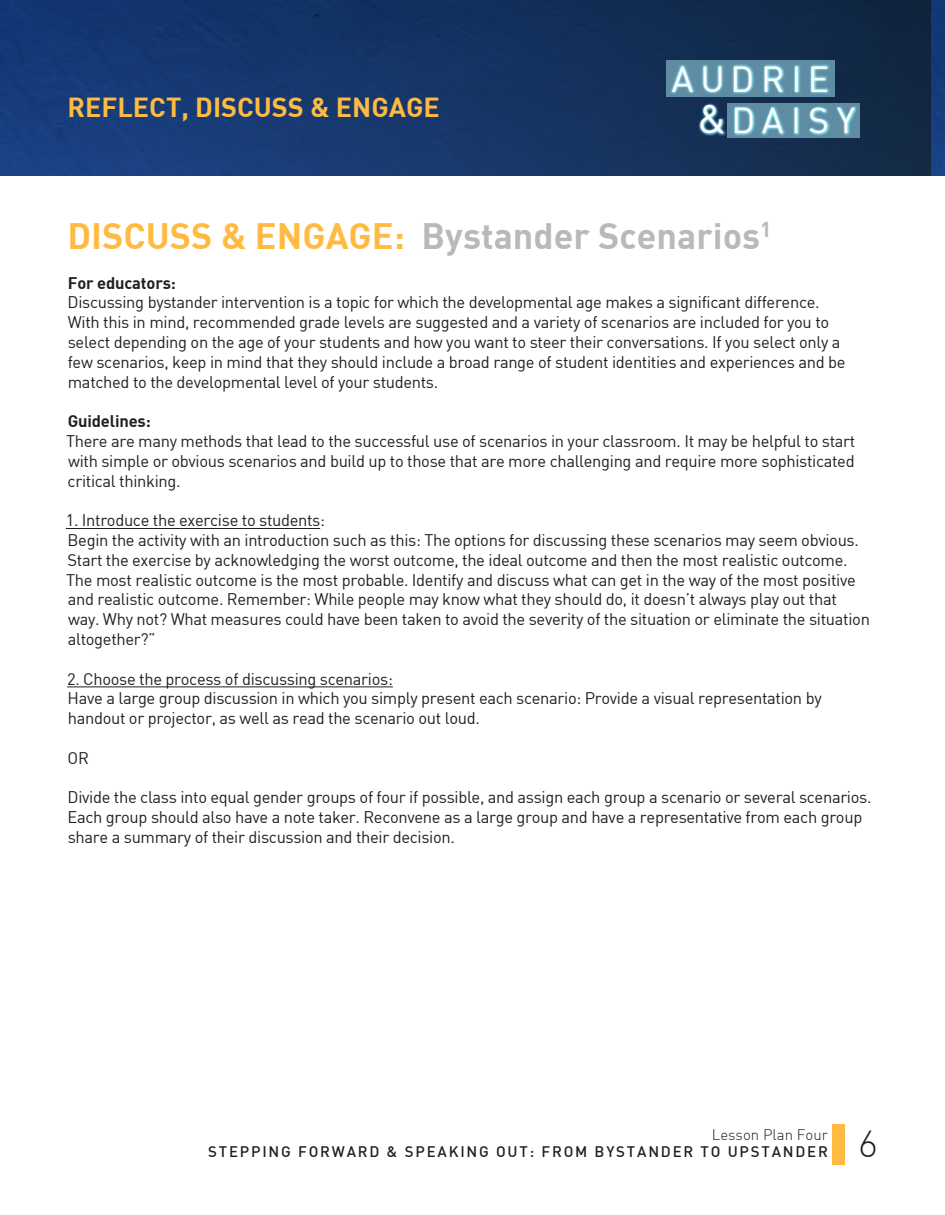
<style>
.page{position:relative;width:945px;height:1215px;background:#fff}
.page>*{position:absolute;margin:0;border:0;box-sizing:border-box;transform-origin:0 0}
.t1{font:36px "DIN Bold";color:#bbb8b9}
.t2{font:36px "DIN Light Alternate";color:#231f20}
.t3{font:35.4px/41.5px "DIN";letter-spacing:.2em;color:#fff}
.Header_Title{font:27px "DIN Bold";color:#ffbb41}
.Exercises{font:16.5px/19.8px "DIN";letter-spacing:-.02em;color:#231f20}
.Exercises-2{font:16.5px "DIN Bold";letter-spacing:-.01em;color:#231f20}
.t4{font:500 15px "DIN";letter-spacing:.12em;color:#231f20}
.t5{font:15px "DIN Light Alternate";color:#231f20}
.s1{font-size:39.3px}
.s2{color:#ffbb41}
</style>
<div class="page">
<img style="left:0;top:0;width:932px;height:176px">
<div style="left:932px;top:0;width:13px;height:176px;background:#153b7b"></div>
<div style="left:666px;top:61px;width:169px;height:36px;background:#5e8ca3"></div>
<div style="left:728px;top:103px;width:132px;height:35px;background:#5e8ca3"></div>
<svg style="left:670px;top:64px;width:188px;height:72px"></svg>
<div style="left:832px;top:1124px;width:13px;height:40px;background:#ffbb41"></div>
<hr style="left:66px;top:528px;width:254px;height:1px;background:#231f20">
<hr style="left:67px;top:686px;width:326px;height:1px;background:#231f20">
<p class="Header_Title" style="left:68px;top:90px;width:374px">REFLECT, DISCUSS &amp; ENGAGE</p>
<h2 class="t3" style="left:698px;top:57px;width:159px;text-indent:-26px">AUDRIE <span class="s1">&amp;</span> DAISY</h2>
<p class="t1" style="left:67px;top:212px;width:706px"><span class="s2">DISCUSS &amp; ENGAGE:</span> Bystander Scenarios<sup>1</sup></p>
<p class="Exercises-2" style="left:68px;top:272px;width:110px">For educators:</p>
<p class="Exercises" style="left:68px;top:292px;width:779px">Discussing bystander intervention is a topic for which the developmental age makes a significant difference.<br>With this in mind, recommended grade levels are suggested and a variety of scenarios are included for you to select depending on the age of your students and how you want to steer their conversations. If you select only a few scenarios, keep in mind that they should include a broad range of student identities and experiences and be matched to the developmental level of your students.</p>
<p class="Exercises-2" style="left:68px;top:410px;width:85px">Guidelines:</p>
<p class="Exercises" style="left:66px;top:431px;width:791px;text-align:justify">There are many methods that lead to the successful use of scenarios in your classroom. It may be helpful to start with simple or obvious scenarios and build up to those that are more challenging and require more sophisticated critical thinking.</p>
<p class="Exercises" style="left:66px;top:510px;width:261px">1. Introduce the exercise to students:</p>
<p class="Exercises" style="left:66px;top:530px;width:805px">Begin the activity with an introduction such as this: The options for discussing these scenarios may seem obvious.<br>Start the exercise by acknowledging the worst outcome, the ideal outcome and then the most realistic outcome.<br>The most realistic outcome is the most probable. Identify and discuss what can get in the way of the most positive and realistic outcome. Remember: While people may know what they should do, it doesn’t always play out that way. Why not? What measures could have been taken to avoid the severity of the situation or eliminate the situation altogether?”</p>
<p class="Exercises" style="left:67px;top:668px;width:327px">2. Choose the process of discussing scenarios:</p>
<p class="Exercises" style="left:68px;top:688px;width:756px">Have a large group discussion in which you simply present each scenario: Provide a visual representation by handout or projector, as well as read the scenario out loud.</p>
<p class="Exercises" style="left:68px;top:748px;width:23px">OR</p>
<p class="Exercises" style="left:68px;top:787px;width:805px">Divide the class into equal gender groups of four if possible, and assign each group a scenario or several scenarios.<br>Each group should also have a note taker. Reconvene as a large group and have a representative from each group share a summary of their discussion and their decision.</p>
<p class="t5" style="left:712px;top:1125px;width:118px">Lesson Plan Four</p>
<p class="t4" style="left:208px;top:1142px;width:621px">STEPPING FORWARD &amp; SPEAKING OUT: FROM BYSTANDER TO UPSTANDER</p>
<h1 class="t2" style="left:859px;top:1121px;width:20px">6</h1>
</div>
